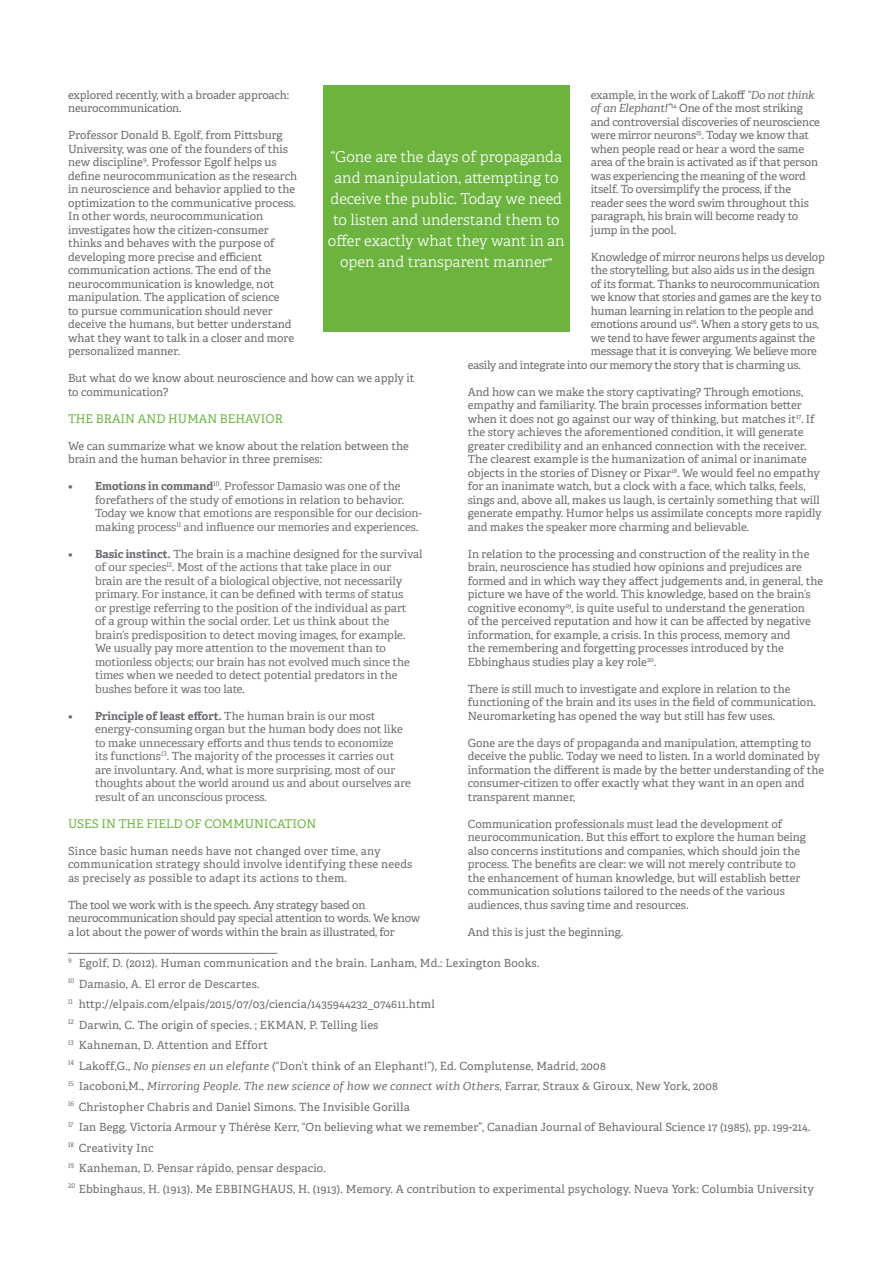
<style>
.page{position:relative;width:893px;height:1263px;background:#fff}
.page>*{position:absolute;margin:0;border:0;box-sizing:border-box;transform-origin:0 0}
.Destacado_cuadrado_v{font:300 15px/21px "Adelle";color:#fff;text-align:center}
.Subtítulo{font:12px "Adelle";color:#6cb43f}
.Texto_corrido{font:11.25px/13.5px "Adelle";color:#6a6c71}
.t1{font:11.25px/13.5px "Adelle";color:#6a6c71}
.Texto_corrido-2{font:11.25px/13.5px "Adelle";letter-spacing:.02em;color:#6a6c71}
.Texto_corrido-3{font:11.25px "Adelle";letter-spacing:-.02em;color:#6a6c71}
.t2{font:italic 11.25px "Adelle";letter-spacing:.02em;color:#6a6c71}
.Texto_corrido-4{font:11.25px "Adelle";letter-spacing:-.025em;color:#6a6c71}
.s1{font-style:italic}
.s2{font-style:normal}
.s3{font-weight:700}
</style>
<div class="page">
<hr style="left:68px;top:953px;width:209px;height:1px;background:#6a6c71">
<div style="left:323px;top:85px;width:246px;height:247px;background:#6cb43f"></div>
<p class="Texto_corrido" style="left:591px;top:87px;width:231px">example, in the work of Lakoff <span class="s1">“Do not think of an Elephant!”</span><sup>14</sup> One of the most striking and controversial discoveries of neuroscience were mirror neurons<sup>15</sup>. Today we know that when people read or hear a word the same area of the brain is activated as if that person was experiencing the meaning of the word itself. To oversimplify the process, if the reader sees the word swim throughout this paragraph, his brain will become ready to jump in the pool.</p>
<p class="Texto_corrido-3" style="left:591px;top:248px;width:236px">Knowledge of mirror neurons helps us develop</p>
<p class="Texto_corrido-3" style="left:591px;top:262px;width:226px">the storytelling, but also aids us in the design</p>
<p class="Texto_corrido-3" style="left:591px;top:275px;width:231px">of its format. Thanks to neurocommunication</p>
<p class="Texto_corrido-3" style="left:591px;top:289px;width:232px">we know that stories and games are the key to</p>
<p class="Texto_corrido-3" style="left:591px;top:302px;width:225px">human learning in relation to the people and</p>
<p class="Texto_corrido-3" style="left:591px;top:316px;width:230px">emotions around us<sup>16</sup>. When a story gets to us,</p>
<p class="Texto_corrido-3" style="left:591px;top:329px;width:226px">we tend to have fewer arguments against the</p>
<p class="Texto_corrido-4" style="left:591px;top:343px;width:228px">message that it is conveying. We believe more</p>
<p class="Texto_corrido-3" style="left:468px;top:356px;width:335px">easily and integrate into our memory the story that is charming us.</p>
<p class="Texto_corrido" style="left:468px;top:384px;width:356px">And how can we make the story captivating? Through emotions, empathy and familiarity. The brain processes information better when it does not go against our way of thinking, but matches it<sup>17</sup>. If the story achieves the aforementioned condition, it will generate greater credibility and an enhanced connection with the receiver.<br>The clearest example is the humanization of animal or inanimate objects in the stories of Disney or Pixar<sup>18</sup>. We would feel no empathy for an inanimate watch, but a clock with a face, which talks, feels, sings and, above all, makes us laugh, is certainly something that will generate empathy. Humor helps us assimilate concepts more rapidly and makes the speaker more charming and believable.</p>
<p class="Texto_corrido" style="left:468px;top:546px;width:357px">In relation to the processing and construction of the reality in the brain, neuroscience has studied how opinions and prejudices are formed and in which way they affect judgements and, in general, the picture we have of the world. This knowledge, based on the brain’s cognitive economy<sup>19</sup>, is quite useful to understand the generation<br>of the perceived reputation and how it can be affected by negative information, for example, a crisis. In this process, memory and<br>the remembering and forgetting processes introduced by the Ebbinghaus studies play a key role<sup>20</sup>.</p>
<p class="Texto_corrido" style="left:468px;top:681px;width:350px">There is still much to investigate and explore in relation to the functioning of the brain and its uses in the field of communication.<br>Neuromarketing has opened the way but still has few uses.</p>
<p class="Texto_corrido" style="left:468px;top:735px;width:358px">Gone are the days of propaganda and manipulation, attempting to deceive the public. Today we need to listen. In a world dominated by information the different is made by the better understanding of the consumer-citizen to offer exactly what they want in an open and transparent manner,</p>
<p class="Texto_corrido" style="left:468px;top:816px;width:340px">Communication professionals must lead the development of neurocommunication. But this effort to explore the human being also concerns institutions and companies, which should join the process. The benefits are clear: we will not merely contribute to the enhancement of human knowledge, but will establish better communication solutions tailored to the needs of the various audiences, thus saving time and resources.</p>
<p class="Texto_corrido" style="left:468px;top:924px;width:157px">And this is just the beginning.</p>
<p class="Texto_corrido-2" style="left:68px;top:956px;width:473px"><sup>9</sup> Egolf, D. (2012). Human communication and the brain. Lanham, Md.: Lexington Books.</p>
<p class="Texto_corrido-2" style="left:68px;top:976px;width:193px"><sup>10</sup> Damasio, A. El error de Descartes.</p>
<p class="Texto_corrido-2" style="left:68px;top:997px;width:368px"><sup>11</sup> http://elpais.com/elpais/2015/07/03/ciencia/1435944232_074611.html</p>
<p class="Texto_corrido-2" style="left:68px;top:1017px;width:312px"><sup>12</sup> Darwin, C. The origin of species. ; EKMAN, P. Telling lies</p>
<p class="Texto_corrido-2" style="left:68px;top:1038px;width:201px"><sup>13</sup> Kahneman, D. Attention and Effort</p>
<p class="Texto_corrido-2" style="left:68px;top:1058px;width:539px"><sup>14</sup> Lakoff,G., <span class="s1">No pienses en un elefante</span> (“Don’t think of an Elephant!”), Ed. Complutense, Madrid, 2008</p>
<p class="t2" style="left:68px;top:1078px;width:651px"><sup>15</sup> <span class="s2">Iacoboni,M.,</span> Mirroring People. The new science of how we connect with Others<span class="s2">, Farrar, Straux &amp; Giroux, New York, 2008</span></p>
<p class="Texto_corrido-2" style="left:68px;top:1099px;width:343px"><sup>16</sup> Christopher Chabris and Daniel Simons. The Invisible Gorilla</p>
<p class="Texto_corrido" style="left:68px;top:1120px;width:744px"><sup>17</sup> Ian Begg, Victoria Armour y Thérèse Kerr, “On believing what we remember”, Canadian Journal of Behavioural Science 17 (1985), pp. 199-214.</p>
<p class="Texto_corrido-2" style="left:68px;top:1140px;width:87px"><sup>18</sup> Creativity Inc</p>
<p class="Texto_corrido-2" style="left:68px;top:1161px;width:259px"><sup>19</sup> Kanheman, D. Pensar rápido, pensar despacio.</p>
<p class="Texto_corrido-2" style="left:68px;top:1181px;width:747px"><sup>20</sup> Ebbinghaus, H. (1913). Me EBBINGHAUS, H. (1913). Memory. A contribution to experimental psychology. Nueva York: Columbia University</p>
<p class="Texto_corrido" style="left:68px;top:87px;width:223px">explored recently, with a broader approach: neurocommunication.</p>
<p class="Texto_corrido" style="left:68px;top:128px;width:231px">Professor Donald B. Egolf, from Pittsburg University, was one of the founders of this new discipline<sup>9</sup>. Professor Egolf helps us define neurocommunication as the research in neuroscience and behavior applied to the optimization to the communicative process.<br>In other words, neurocommunication investigates how the citizen-consumer thinks and behaves with the purpose of developing more precise and efficient communication actions. The end of the neurocommunication is knowledge, not manipulation. The application of science<br>to pursue communication should never deceive the humans, but better understand what they want to talk in a closer and more personalized manner.</p>
<p class="Texto_corrido" style="left:68px;top:371px;width:348px">But what do we know about neuroscience and how can we apply it to communication?</p>
<p class="Subtítulo" style="left:68px;top:410px;width:216px">THE BRAIN AND HUMAN BEHAVIOR</p>
<p class="Texto_corrido" style="left:68px;top:438px;width:342px">We can summarize what we know about the relation between the brain and the human behavior in three premises:</p>
<p class="t1" style="left:95px;top:479px;width:328px;text-indent:-27px"><span class="s3">• Emotions in command</span><sup>10</sup>. Professor Damasio was one of the forefathers of the study of emotions in relation to behavior.<br>Today we know that emotions are responsible for our decision&shy;making process<sup>11</sup> and influence our memories and experiences.</p>
<p class="t1" style="left:95px;top:546px;width:329px;text-indent:-27px"><span class="s3">• Basic instinct.</span> The brain is a machine designed for the survival of our species<sup>12</sup>. Most of the actions that take place in our<br>brain are the result of a biological objective, not necessarily primary. For instance, it can be defined with terms of status<br>or prestige referring to the position of the individual as part<br>of a group within the social order. Let us think about the brain’s predisposition to detect moving images, for example.<br>We usually pay more attention to the movement than to motionless objects; our brain has not evolved much since the times when we needed to detect potential predators in the bushes before it was too late.</p>
<p class="t1" style="left:95px;top:708px;width:317px;text-indent:-27px"><span class="s3">• Principle of least effort.</span> The human brain is our most energy-consuming organ but the human body does not like to make unnecessary efforts and thus tends to economize<br>its functions<sup>13</sup>. The majority of the processes it carries out are involuntary. And, what is more surprising, most of our thoughts about the world around us and about ourselves are result of an unconscious process.</p>
<p class="Subtítulo" style="left:68px;top:815px;width:250px">USES IN THE FIELD OF COMMUNICATION</p>
<p class="Texto_corrido-2" style="left:68px;top:843px;width:346px">Since basic human needs have not changed over time, any communication strategy should involve identifying these needs as precisely as possible to adapt its actions to them.</p>
<p class="Texto_corrido" style="left:68px;top:897px;width:354px">The tool we work with is the speech. Any strategy based on neurocommunication should pay special attention to words. We know a lot about the power of words within the brain as illustrated, for</p>
<p class="Destacado_cuadrado_v" style="left:328px;top:145px;width:238px">“Gone are the days of propaganda and manipulation, attempting to deceive the public. Today we need to listen and understand them to offer exactly what they want in an open and transparent manner”</p>
</div>
